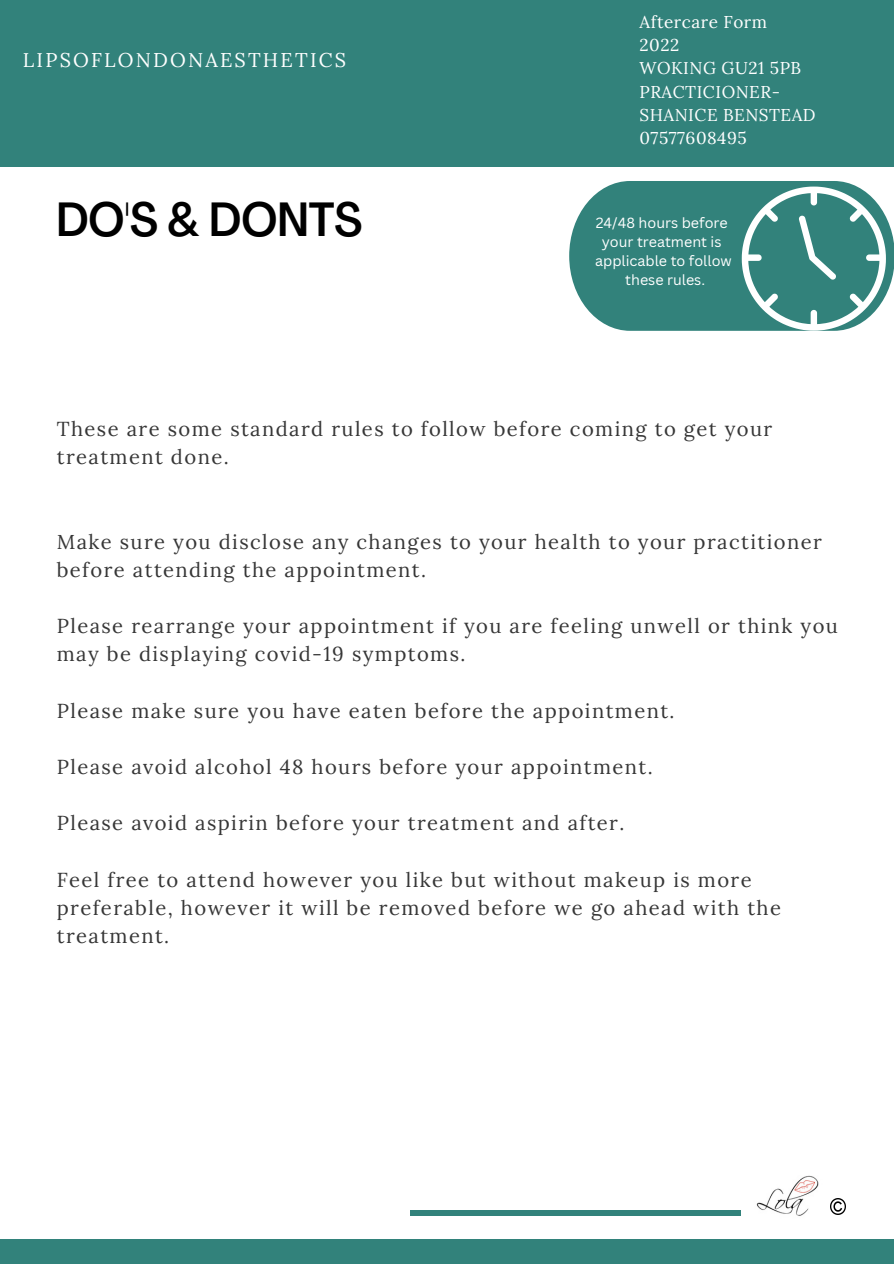
<style>
.page{position:relative;width:894px;height:1264px;background:#fff}
.page>*{position:absolute;margin:0;border:0;box-sizing:border-box;transform-origin:0 0}
.t1{font:500 condensed 47.25px "Agrandir";color:#000}
.t2{font:20.25px/28.2px "Lora";letter-spacing:.07em;color:#363636}
.t3{font:19.8px "Lora";letter-spacing:.11em;color:#fff}
.t4{font:17.1px/23.2px "Lora";letter-spacing:.03em;color:#fff}
.t5{font:14.4px/19.2px "Canva Sans";color:#fff;text-align:center}
</style>
<div class="page">
<div style="left:0;top:0;width:893px;height:167px;background:#32827b"></div>
<div style="left:410px;top:1209px;width:331px;height:6px;background:#32827b"></div>
<div style="left:0;top:1238px;width:893px;height:25px;background:#32827b"></div>
<img style="left:830px;top:1198px;width:15px;height:16px">
<img style="left:756px;top:1175px;width:63px;height:41px">
<svg style="left:569px;top:181px;width:324px;height:150px;fill:#32827b"></svg>
<svg style="left:741px;top:187px;width:144px;height:144px"></svg>
<p class="t3" style="left:23px;top:47px;width:324px">LIPSOFLONDONAESTHETICS</p>
<h1 class="t1" style="left:56px;top:201px;width:307px">DO'S &amp; DONTS</h1>
<p class="t4" style="left:639px;top:10px;width:178px">Aftercare Form<br>2022<br>WOKING GU21 5PB<br>PRACTICIONER-<br>SHANICE BENSTEAD<br>07577608495</p>
<p class="t5" style="left:595px;top:213px;width:138px">24/48 hours before your treatment is applicable to follow these rules.</p>
<p class="t2" style="left:57px;top:414px;width:716px">These are some standard rules to follow before coming to get your treatment done.</p>
<p class="t2" style="left:57px;top:527px;width:766px">Make sure you disclose any changes to your health to your practitioner before attending the appointment.</p>
<p class="t2" style="left:57px;top:612px;width:782px">Please rearrange your appointment if you are feeling unwell or think you may be displaying covid-19 symptoms.</p>
<p class="t2" style="left:57px;top:696px;width:619px">Please make sure you have eaten before the appointment.</p>
<p class="t2" style="left:57px;top:752px;width:597px">Please avoid alcohol 48 hours before your appointment.</p>
<p class="t2" style="left:57px;top:809px;width:569px">Please avoid aspirin before your treatment and after.</p>
<p class="t2" style="left:57px;top:865px;width:725px">Feel free to attend however you like but without makeup is more preferable, however it will be removed before we go ahead with the treatment.</p>
</div>
